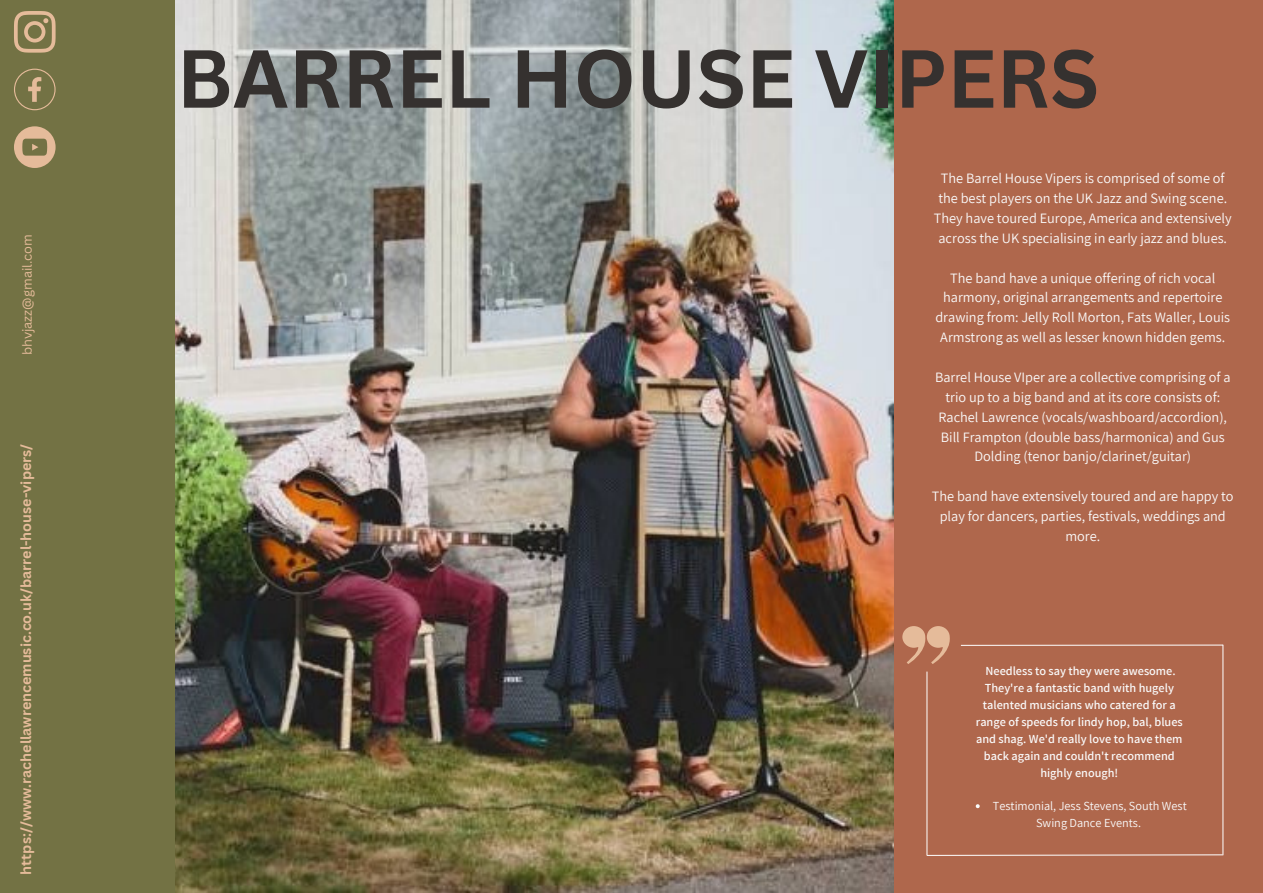
<style>
.page{position:relative;width:1263px;height:893px;background:#fff}
.page>*{position:absolute;margin:0;border:0;box-sizing:border-box;transform-origin:0 0}
.t1{font:700 80.25px "Canva Sans";color:#35312f}
.t2{font:14.33px/19.9px "Assistant";color:#fafafa;text-align:center}
.t3{font:700 14.25px "Canva Sans";color:#e5bb9a}
.t4{font:12.75px "Canva Sans";color:#e5bb9a}
.t5{font:600 12.3px/16.9px "Assistant";color:#fafafa;text-align:center}
.t6{font:12.3px/16.9px "Assistant";color:#fafafa;text-align:center}
</style>
<div class="page">
<div style="left:0;top:0;width:175px;height:893px;background:#737244"></div>
<div style="left:893px;top:0;width:370px;height:893px;background:#af674c"></div>
<svg style="left:14px;top:11px;width:42px;height:42px"></svg>
<svg style="left:14px;top:69px;width:42px;height:41px"></svg>
<svg style="left:960px;top:644px;width:263px;height:2px"></svg>
<svg style="left:926px;top:854px;width:297px;height:2px"></svg>
<hr style="left:927px;top:671px;width:1px;height:184px;background:#fff">
<svg style="left:902px;top:626px;width:48px;height:38px"></svg>
<hr style="left:1223px;top:645px;width:1px;height:210px;background:#fff">
<svg style="left:14px;top:126px;width:42px;height:42px"></svg>
<img style="left:175px;top:0;width:718px;height:893px">
<svg style="left:976px;top:804px;width:4px;height:4px"></svg>
<p class="t4" style="left:18px;top:355px;width:123px;rotate:-90deg">bhvjazz@gmail.com</p>
<p class="t3" style="left:16px;top:874px;width:432px;rotate:-90deg">https://www.rachellawrencemusic.co.uk/barrel-house-vipers/</p>
<h1 class="t1" style="left:177px;top:22px;width:924px">BARREL HOUSE VIPERS</h1>
<p class="t2" style="left:934px;top:168px;width:299px">The Barrel House Vipers is comprised of some of the best players on the UK Jazz and Swing scene.<br>They have toured Europe, America and extensively across the UK specialising in early jazz and blues.</p>
<p class="t2" style="left:935px;top:267px;width:296px">The band have a unique offering of rich vocal harmony, original arrangements and repertoire drawing from: Jelly Roll Morton, Fats Waller, Louis Armstrong as well as lesser known hidden gems.</p>
<p class="t2" style="left:935px;top:367px;width:297px">Barrel House VIper are a collective comprising of a trio up to a big band and at its core consists of:<br>Rachel Lawrence (vocals/washboard/accordion), Bill Frampton (double bass/harmonica) and Gus Dolding (tenor banjo/clarinet/guitar)</p>
<p class="t2" style="left:932px;top:486px;width:303px">The band have extensively toured and are happy to play for dancers, parties, festivals, weddings and more.</p>
<p class="t5" style="left:976px;top:662px;width:208px">Needless to say they were awesome.<br>They're a fantastic band with hugely talented musicians who catered for a range of speeds for lindy hop, bal, blues and shag. We'd really love to have them back again and couldn't recommend highly enough!</p>
<p class="t6" style="left:993px;top:797px;width:195px">Testimonial, Jess Stevens, South West<br>Swing Dance Events.</p>
</div>
